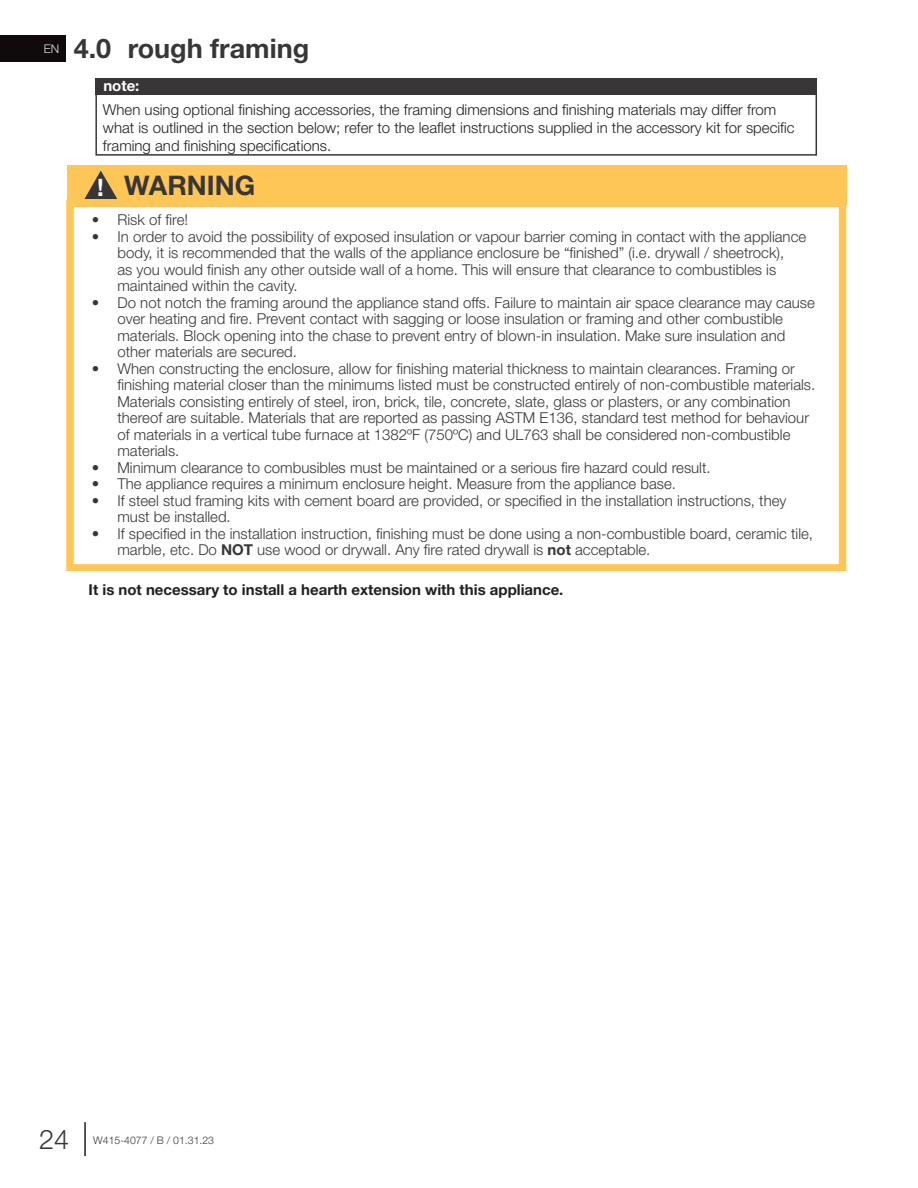
<style>
.page{position:relative;width:918px;height:1188px;background:#fff}
.page>*{position:absolute;margin:0;border:0;box-sizing:border-box;transform-origin:0 0}
.t1{font:700 27px "Helvetica Neue";color:#393637}
.t2{font:300 27px "Helvetica Neue";color:#393637}
.t3{font:300 15px/16.5px "Helvetica Neue";color:#393637}
.t4{font:300 15px/18px "Helvetica Neue";color:#231f20}
.t5{font:700 15px "Helvetica Neue";color:#231f20}
.t6{font:700 15px "Helvetica Neue";color:#fff}
.t7{font:300 12px "Helvetica Neue";color:#dcdddf}
.t8{font:300 10.5px "Helvetica Neue";color:#393637}
.s1{font-size:24px;color:#fff}
.s2{font-weight:700}
</style>
<div class="page">
<div style="left:0;top:36px;width:65px;height:26px;background:#110a0c"></div>
<hr style="left:84px;top:1122px;width:2px;height:34px;background:#231f20">
<svg style="left:66px;top:200px;width:780px;height:370px"></svg>
<div style="left:67px;top:165px;width:779px;height:39px;background:#fec657"></div>
<svg style="left:85px;top:171px;width:32px;height:28px"></svg>
<div style="left:95px;top:93px;width:722px;height:63px;border:2px solid #393637"></div>
<div style="left:95px;top:76px;width:722px;height:19px;background:#393637"></div>
<div style="left:74px;top:32px;width:765px;height:45px;background:#fff"></div>
<p class="t7" style="left:44px;top:39px;width:17px">EN</p>
<h1 class="t1" style="left:74px;top:27px;width:237px">4.0 rough framing</h1>
<h1 class="t1" style="left:74px;top:30px;width:183px">rough framing</h1>
<p class="t6" style="left:103px;top:74px;width:38px">note:</p>
<p class="t4" style="left:103px;top:99px;width:693px">When using optional finishing accessories, the framing dimensions and finishing materials may differ from what is outlined in the section below; refer to the leaflet instructions supplied in the accessory kit for specific framing and finishing specifications.</p>
<h1 class="t1" style="left:97px;top:164px;width:160px"><span class="s1">!</span> WARNING</h1>
<p class="t3" style="left:92px;top:211px;width:98px">• Risk of fire!</p>
<p class="t3" style="left:117px;top:227px;width:690px;text-indent:-26px">• In order to avoid the possibility of exposed insulation or vapour barrier coming in contact with the appliance body, it is recommended that the walls of the appliance enclosure be “finished” (i.e. drywall / sheetrock),<br>as you would finish any other outside wall of a home. This will ensure that clearance to combustibles is maintained within the cavity.</p>
<p class="t3" style="left:117px;top:293px;width:699px;text-indent:-26px">• Do not notch the framing around the appliance stand offs. Failure to maintain air space clearance may cause over heating and fire. Prevent contact with sagging or loose insulation or framing and other combustible materials. Block opening into the chase to prevent entry of blown-in insulation. Make sure insulation and other materials are secured.</p>
<p class="t3" style="left:117px;top:359px;width:699px;text-indent:-26px">• When constructing the enclosure, allow for finishing material thickness to maintain clearances. Framing or finishing material closer than the minimums listed must be constructed entirely of non-combustible materials.<br>Materials consisting entirely of steel, iron, brick, tile, concrete, slate, glass or plasters, or any combination thereof are suitable. Materials that are reported as passing ASTM E136, standard test method for behaviour of materials in a vertical tube furnace at 1382ºF (750ºC) and UL763 shall be considered non-combustible materials.</p>
<p class="t3" style="left:92px;top:458px;width:620px">• Minimum clearance to combusibles must be maintained or a serious fire hazard could result.</p>
<p class="t3" style="left:92px;top:475px;width:586px">• The appliance requires a minimum enclosure height. Measure from the appliance base.</p>
<p class="t3" style="left:117px;top:491px;width:670px;text-indent:-26px">• If steel stud framing kits with cement board are provided, or specified in the installation instructions, they must be installed.</p>
<p class="t3" style="left:117px;top:524px;width:697px;text-indent:-26px">• If specified in the installation instruction, finishing must be done using a non-combustible board, ceramic tile, marble, etc. Do <span class="s2">NOT</span> use wood or drywall. Any fire rated drywall is <span class="s2">not</span> acceptable.</p>
<p class="t5" style="left:89px;top:578px;width:476px">It is not necessary to install a hearth extension with this appliance.</p>
<h1 class="t2" style="left:39px;top:1118px;width:32px">24</h1>
<p class="t8" style="left:93px;top:1132px;width:122px">W415-4077 / B / 01.31.23</p>
</div>
